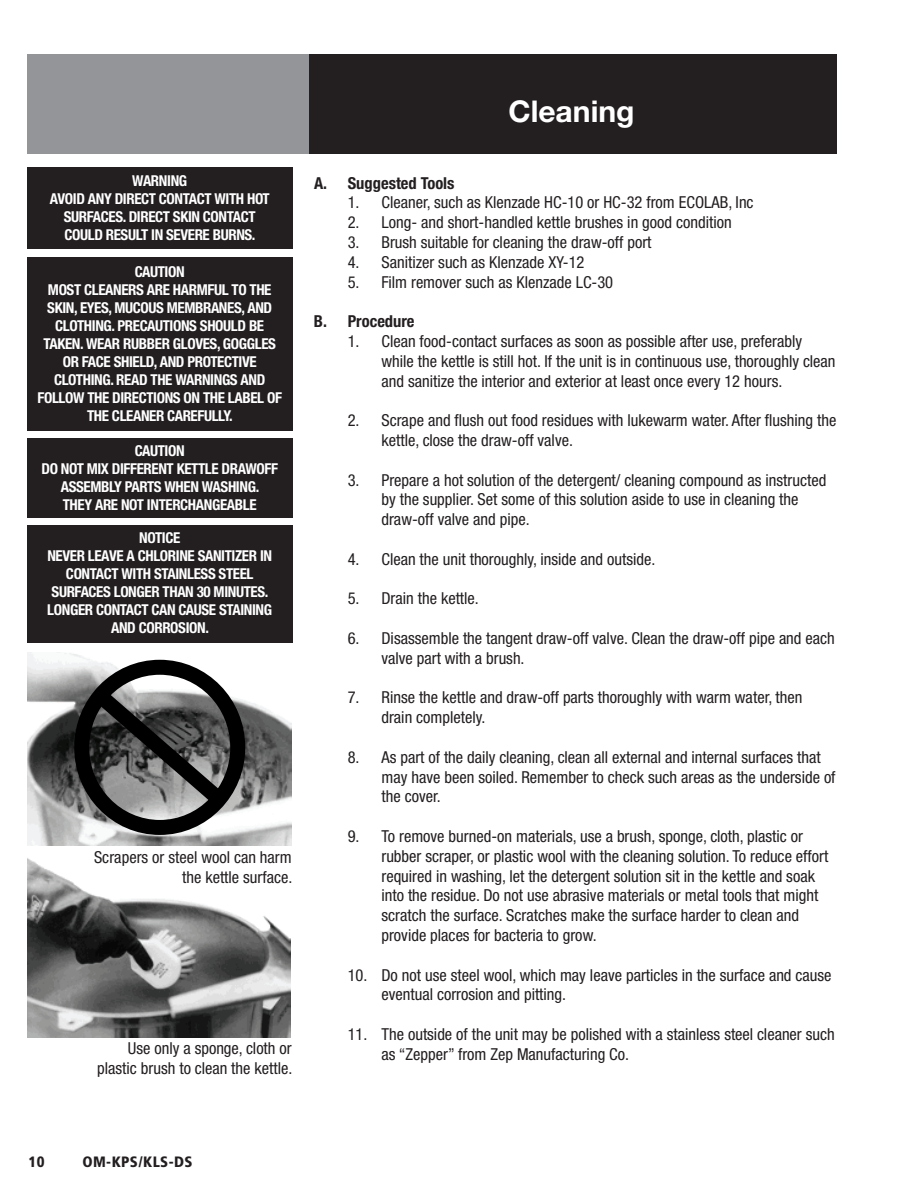
<style>
.page{position:relative;width:918px;height:1188px;background:#fff}
.page>*{position:absolute;margin:0;border:0;box-sizing:border-box;transform-origin:0 0}
.t1{font:700 30px "Helvetica Neue";color:#fff}
.t2{font:condensed 16.5px/19.8px "Helvetica Neue";color:#231f20}
.t3{font:700 condensed 16.5px "Helvetica Neue";color:#231f20}
.t4{font:700 condensed 15px/18px "Helvetica Neue";letter-spacing:-.025em;color:#fff;text-align:center}
.t5{font:900 condensed 15px "Frutiger";letter-spacing:.025em;color:#231f20}
</style>
<div class="page">
<div style="left:306px;top:54px;width:531px;height:99px;background:#231f20"></div>
<div style="left:27px;top:54px;width:282px;height:99px;background:#939598"></div>
<div style="left:27px;top:168px;width:265px;height:81px;background:#231f20"></div>
<div style="left:27px;top:257px;width:265px;height:173px;background:#231f20"></div>
<div style="left:27px;top:438px;width:265px;height:80px;background:#231f20"></div>
<img style="left:27px;top:858px;width:264px;height:179px">
<div style="left:27px;top:525px;width:265px;height:117px;background:#231f20"></div>
<img style="left:27px;top:652px;width:265px;height:194px">
<div style="left:74px;top:660px;width:171px;height:175px;border:15px solid #000;border-radius:50%"></div>
<svg style="left:80px;top:675px;width:162px;height:147px;background:#5b5b5b"></svg>
<p class="t4" style="left:50px;top:172px;width:222px">WARNING<br>AVOID ANY DIRECT CONTACT WITH HOT<br>SURFACES. DIRECT SKIN CONTACT<br>COULD RESULT IN SEVERE BURNS.</p>
<p class="t4" style="left:38px;top:262px;width:246px">CAUTION<br>MOST CLEANERS ARE HARMFUL TO THE<br>SKIN, EYES, MUCOUS MEMBRANES, AND<br>CLOTHING. PRECAUTIONS SHOULD BE<br>TAKEN. WEAR RUBBER GLOVES, GOGGLES<br>OR FACE SHIELD, AND PROTECTIVE<br>CLOTHING. READ THE WARNINGS AND<br>FOLLOW THE DIRECTIONS ON THE LABEL OF<br>THE CLEANER CAREFULLY.</p>
<p class="t4" style="left:41px;top:442px;width:238px">CAUTION<br>DO NOT MIX DIFFERENT KETTLE DRAWOFF<br>ASSEMBLY PARTS WHEN WASHING.<br>THEY ARE NOT INTERCHANGEABLE</p>
<p class="t4" style="left:47px;top:529px;width:226px">NOTICE<br>NEVER LEAVE A CHLORINE SANITIZER IN<br>CONTACT WITH STAINLESS STEEL<br>SURFACES LONGER THAN 30 MINUTES.<br>LONGER CONTACT CAN CAUSE STAINING<br>AND CORROSION.</p>
<p class="t2" style="left:94px;top:848px;width:200px;text-align:right">Scrapers or steel wool can harm the kettle surface.</p>
<p class="t2" style="left:97px;top:1039px;width:197px;text-align:right">Use only a sponge, cloth or plastic brush to clean the kettle.</p>
<h1 class="t1" style="left:508px;top:92px;width:128px">Cleaning</h1>
<p class="t3" style="left:314px;top:173px;width:142px">A. Suggested Tools</p>
<p class="t2" style="left:348px;top:192px;width:407px">1. Cleaner, such as Klenzade HC-10 or HC-32 from ECOLAB, Inc</p>
<p class="t2" style="left:348px;top:212px;width:386px">2. Long- and short-handled kettle brushes in good condition</p>
<p class="t2" style="left:348px;top:232px;width:305px">3. Brush suitable for cleaning the draw-off port</p>
<p class="t2" style="left:348px;top:252px;width:238px">4. Sanitizer such as Klenzade XY-12</p>
<p class="t2" style="left:348px;top:272px;width:267px">5. Film remover such as Klenzade LC-30</p>
<p class="t3" style="left:314px;top:311px;width:102px">B. Procedure</p>
<p class="t2" style="left:381px;top:331px;width:456px;text-indent:-34px">1. Clean food-contact surfaces as soon as possible after use, preferably while the kettle is still hot. If the unit is in continuous use, thoroughly clean and sanitize the interior and exterior at least once every 12 hours.</p>
<p class="t2" style="left:381px;top:410px;width:456px;text-indent:-34px">2. Scrape and flush out food residues with lukewarm water. After flushing the kettle, close the draw-off valve.</p>
<p class="t2" style="left:381px;top:470px;width:446px;text-indent:-34px">3. Prepare a hot solution of the detergent/ cleaning compound as instructed by the supplier. Set some of this solution aside to use in cleaning the draw-off valve and pipe.</p>
<p class="t2" style="left:348px;top:549px;width:309px">4. Clean the unit thoroughly, inside and outside.</p>
<p class="t2" style="left:348px;top:588px;width:133px">5. Drain the kettle.</p>
<p class="t2" style="left:381px;top:628px;width:455px;text-indent:-34px">6. Disassemble the tangent draw-off valve. Clean the draw-off pipe and each valve part with a brush.</p>
<p class="t2" style="left:381px;top:687px;width:423px;text-indent:-34px">7. Rinse the kettle and draw-off parts thoroughly with warm water, then drain completely.</p>
<p class="t2" style="left:381px;top:747px;width:456px;text-indent:-34px">8. As part of the daily cleaning, clean all external and internal surfaces that may have been soiled. Remember to check such areas as the underside of the cover.</p>
<p class="t2" style="left:381px;top:826px;width:448px;text-indent:-34px">9. To remove burned-on materials, use a brush, sponge, cloth, plastic or rubber scraper, or plastic wool with the cleaning solution. To reduce effort required in washing, let the detergent solution sit in the kettle and soak into the residue. Do not use abrasive materials or metal tools that might scratch the surface. Scratches make the surface harder to clean and provide places for bacteria to grow.</p>
<p class="t2" style="left:381px;top:965px;width:452px;text-indent:-34px">10. Do not use steel wool, which may leave particles in the surface and cause eventual corrosion and pitting.</p>
<p class="t2" style="left:381px;top:1024px;width:455px;text-indent:-34px">11. The outside of the unit may be polished with a stainless steel cleaner such as “Zepper” from Zep Manufacturing Co.</p>
<p class="t5" style="left:28px;top:1153px;width:17px">10</p>
<p class="t5" style="left:82px;top:1153px;width:112px">OM-KPS/KLS-DS</p>
</div>
